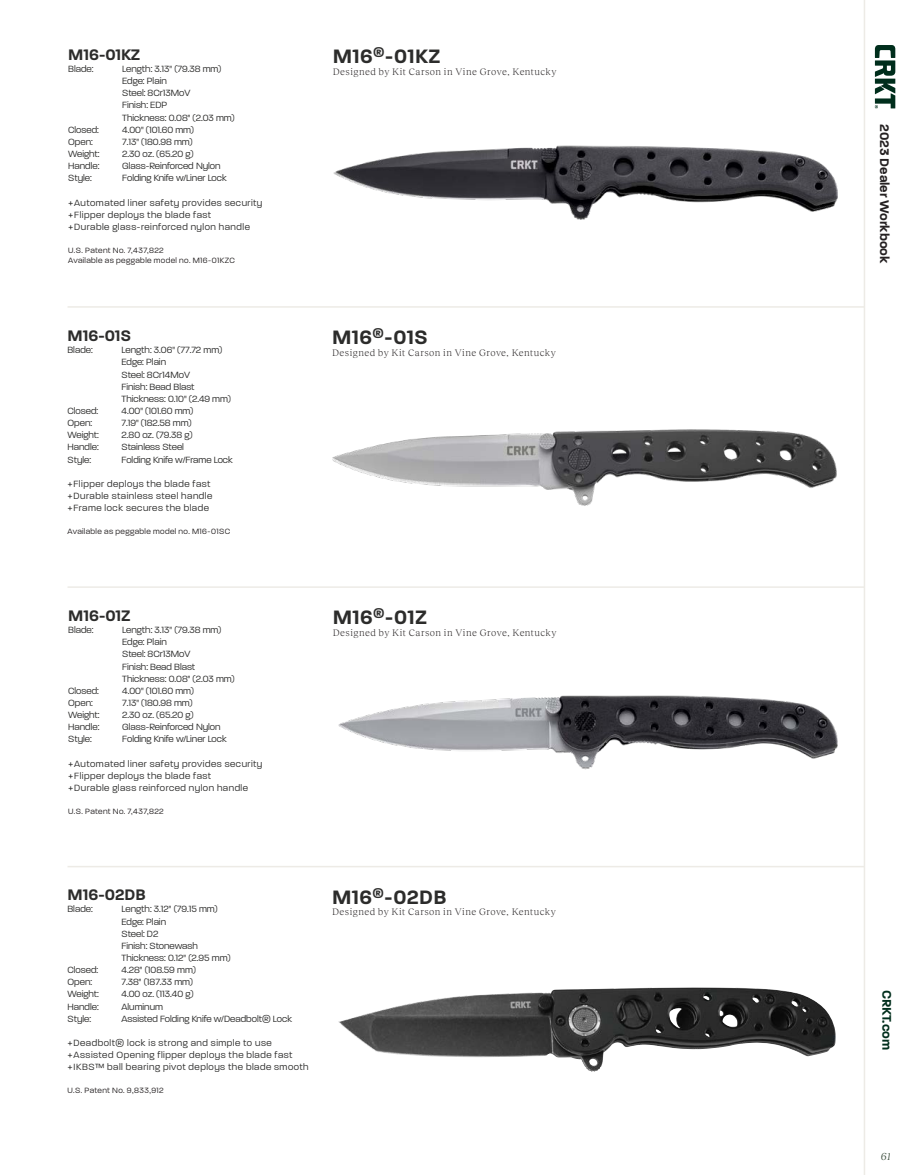
<style>
.page{position:relative;width:905px;height:1175px;background:#fff}
.page>*{position:absolute;margin:0;border:0;box-sizing:border-box;transform-origin:0 0}
.t1{font:600 21px "Paralucent";letter-spacing:.015em;color:#2c2c2b}
.t2{font:600 16.5px "Paralucent";color:#2c2c2b}
.t3{font:600 13.5px "Paralucent";color:#242021}
.t4{font:600 13.5px "Paralucent";color:#002e1c}
.t5{font:italic 10.5px "Reckless Neue";color:#374938}
.t6{font:300 9.75px/12.1px "Paralucent";color:#2c2c2b}
.t7{font:300 9.75px/12.1px "Paralucent";letter-spacing:.05em;color:#2c2c2b}
.t8{font:300 9.75px "Reckless Neue";letter-spacing:.04em;color:#242021}
.t9{font:300 8.25px/10.5px "Paralucent";letter-spacing:.045em;color:#242021}
.s1{font-family:"DIN Next LT Pro";font-weight:400}
</style>
<div class="page">
<hr style="left:67px;top:306px;width:797px;height:2px;background:#edebe6">
<hr style="left:67px;top:586px;width:797px;height:2px;background:#edebe6">
<hr style="left:67px;top:866px;width:797px;height:1px;background:#edebe6">
<svg style="left:874px;top:45px;width:21px;height:63px"></svg>
<hr style="left:863px;top:0;width:2px;height:1174px;background:#edebe6">
<img style="left:333px;top:145px;width:504px;height:75px">
<img style="left:332px;top:429px;width:504px;height:77px">
<img style="left:338px;top:695px;width:499px;height:75px">
<img style="left:338px;top:987px;width:497px;height:84px">
<h2 class="t2" style="left:68px;top:44px;width:74px">M16-01KZ</h2>
<p class="t6" style="left:68px;top:63px;width:27px">Blade:</p>
<p class="t6" style="left:122px;top:63px;width:114px">Length: 3.13" (79.38 mm)<br>Edge: Plain<br>Steel: 8Cr13MoV<br>Finish: EDP<br>Thickness: 0.08" (2.03 mm)</p>
<p class="t6" style="left:68px;top:123px;width:32px">Closed:</p>
<p class="t6" style="left:122px;top:123px;width:73px">4.00" (101.60 mm)</p>
<p class="t6" style="left:68px;top:136px;width:26px">Open:</p>
<p class="t6" style="left:122px;top:136px;width:72px">7.13" (180.98 mm)</p>
<p class="t6" style="left:68px;top:148px;width:33px">Weight:</p>
<p class="t6" style="left:122px;top:148px;width:73px">2.30 oz. (65.20 g)</p>
<p class="t6" style="left:68px;top:160px;width:33px">Handle:</p>
<p class="t6" style="left:122px;top:160px;width:100px">Glass-Reinforced Nylon</p>
<p class="t6" style="left:68px;top:172px;width:25px">Style:</p>
<p class="t6" style="left:122px;top:172px;width:106px">Folding Knife w/Liner Lock</p>
<p class="t7" style="left:68px;top:196px;width:196px"><span class="s1">+</span>Automated liner safety provides security <span class="s1">+</span>Flipper deploys the blade fast<br><span class="s1">+</span>Durable glass-reinforced nylon handle</p>
<p class="t9" style="left:68px;top:245px;width:168px">U.S. Patent No. 7,437,822<br>Available as peggable model no. M16-01KZC</p>
<h2 class="t2" style="left:67px;top:326px;width:65px">M16-01S</h2>
<p class="t6" style="left:67px;top:344px;width:27px">Blade:</p>
<p class="t6" style="left:121px;top:344px;width:111px">Length: 3.06" (77.72 mm)<br>Edge: Plain<br>Steel: 8Cr14MoV<br>Finish: Bead Blast<br>Thickness: 0.10" (2.49 mm)</p>
<p class="t6" style="left:67px;top:405px;width:32px">Closed:</p>
<p class="t6" style="left:121px;top:405px;width:73px">4.00" (101.60 mm)</p>
<p class="t6" style="left:67px;top:417px;width:26px">Open:</p>
<p class="t6" style="left:121px;top:417px;width:72px">7.19" (182.58 mm)</p>
<p class="t6" style="left:67px;top:429px;width:33px">Weight:</p>
<p class="t6" style="left:121px;top:429px;width:73px">2.80 oz. (79.38 g)</p>
<p class="t6" style="left:67px;top:441px;width:33px">Handle:</p>
<p class="t6" style="left:121px;top:441px;width:64px">Stainless Steel</p>
<p class="t6" style="left:67px;top:453px;width:25px">Style:</p>
<p class="t6" style="left:121px;top:453px;width:113px">Folding Knife w/Frame Lock</p>
<p class="t7" style="left:67px;top:477px;width:146px"><span class="s1">+</span>Flipper deploys the blade fast <span class="s1">+</span>Durable stainless steel handle <span class="s1">+</span>Frame lock secures the blade</p>
<p class="t9" style="left:67px;top:526px;width:164px">Available as peggable model no. M16-01SC</p>
<h2 class="t2" style="left:68px;top:605px;width:64px">M16-01Z</h2>
<p class="t6" style="left:68px;top:624px;width:27px">Blade:</p>
<p class="t6" style="left:122px;top:624px;width:114px">Length: 3.13" (79.38 mm)<br>Edge: Plain<br>Steel: 8Cr13MoV<br>Finish: Bead Blast<br>Thickness: 0.08" (2.03 mm)</p>
<p class="t6" style="left:68px;top:684px;width:32px">Closed:</p>
<p class="t6" style="left:122px;top:684px;width:73px">4.00" (101.60 mm)</p>
<p class="t6" style="left:68px;top:696px;width:26px">Open:</p>
<p class="t6" style="left:122px;top:696px;width:72px">7.13" (180.98 mm)</p>
<p class="t6" style="left:68px;top:709px;width:33px">Weight:</p>
<p class="t6" style="left:122px;top:709px;width:73px">2.30 oz. (65.20 g)</p>
<p class="t6" style="left:68px;top:721px;width:33px">Handle:</p>
<p class="t6" style="left:122px;top:721px;width:100px">Glass-Reinforced Nylon</p>
<p class="t6" style="left:68px;top:733px;width:25px">Style:</p>
<p class="t6" style="left:122px;top:733px;width:106px">Folding Knife w/Liner Lock</p>
<p class="t7" style="left:68px;top:757px;width:196px"><span class="s1">+</span>Automated liner safety provides security <span class="s1">+</span>Flipper deploys the blade fast<br><span class="s1">+</span>Durable glass reinforced nylon handle</p>
<p class="t9" style="left:68px;top:805px;width:97px">U.S. Patent No. 7,437,822</p>
<h1 class="t1" style="left:333px;top:44px;width:109px">M16<sup>®</sup>-01KZ</h1>
<p class="t8" style="left:333px;top:65px;width:225px">Designed by Kit Carson in Vine Grove, Kentucky</p>
<h1 class="t1" style="left:332px;top:325px;width:97px">M16<sup>®</sup>-01S</h1>
<p class="t8" style="left:332px;top:346px;width:225px">Designed by Kit Carson in Vine Grove, Kentucky</p>
<h1 class="t1" style="left:333px;top:605px;width:96px">M16<sup>®</sup>-01Z</h1>
<p class="t8" style="left:333px;top:625px;width:225px">Designed by Kit Carson in Vine Grove, Kentucky</p>
<h2 class="t2" style="left:67px;top:885px;width:80px">M16-02DB</h2>
<p class="t6" style="left:67px;top:903px;width:27px">Blade:</p>
<p class="t6" style="left:121px;top:903px;width:111px">Length: 3.12" (79.15 mm)<br>Edge: Plain<br>Steel: D2<br>Finish: Stonewash<br>Thickness: 0.12" (2.95 mm)</p>
<p class="t6" style="left:67px;top:963px;width:32px">Closed:</p>
<p class="t6" style="left:121px;top:963px;width:76px">4.28" (108.59 mm)</p>
<p class="t6" style="left:67px;top:976px;width:26px">Open:</p>
<p class="t6" style="left:121px;top:976px;width:73px">7.38" (187.33 mm)</p>
<p class="t6" style="left:67px;top:988px;width:33px">Weight:</p>
<p class="t6" style="left:121px;top:988px;width:74px">4.00 oz. (113.40 g)</p>
<p class="t6" style="left:67px;top:1000px;width:33px">Handle:</p>
<p class="t6" style="left:121px;top:1000px;width:43px">Aluminum</p>
<p class="t6" style="left:67px;top:1012px;width:25px">Style:</p>
<p class="t6" style="left:121px;top:1012px;width:172px">Assisted Folding Knife w/Deadbolt® Lock</p>
<p class="t7" style="left:67px;top:1036px;width:242px"><span class="s1">+</span>Deadbolt® lock is strong and simple to use <span class="s1">+</span>Assisted Opening flipper deploys the blade fast <span class="s1">+</span>IKBS™ ball bearing pivot deploys the blade smooth</p>
<p class="t9" style="left:67px;top:1085px;width:98px">U.S. Patent No. 9,833,912</p>
<h1 class="t1" style="left:332px;top:884px;width:116px">M16<sup>®</sup>-02DB</h1>
<p class="t8" style="left:332px;top:905px;width:225px">Designed by Kit Carson in Vine Grove, Kentucky</p>
<h3 class="t3" style="left:892px;top:124px;width:141px;rotate:90deg">2023 Dealer Workbook</h3>
<h3 class="t4" style="left:895px;top:989px;width:61px;rotate:90deg">CRKT.com</h3>
<p class="t5" style="left:880px;top:1148px;width:11px">61</p>
</div>
